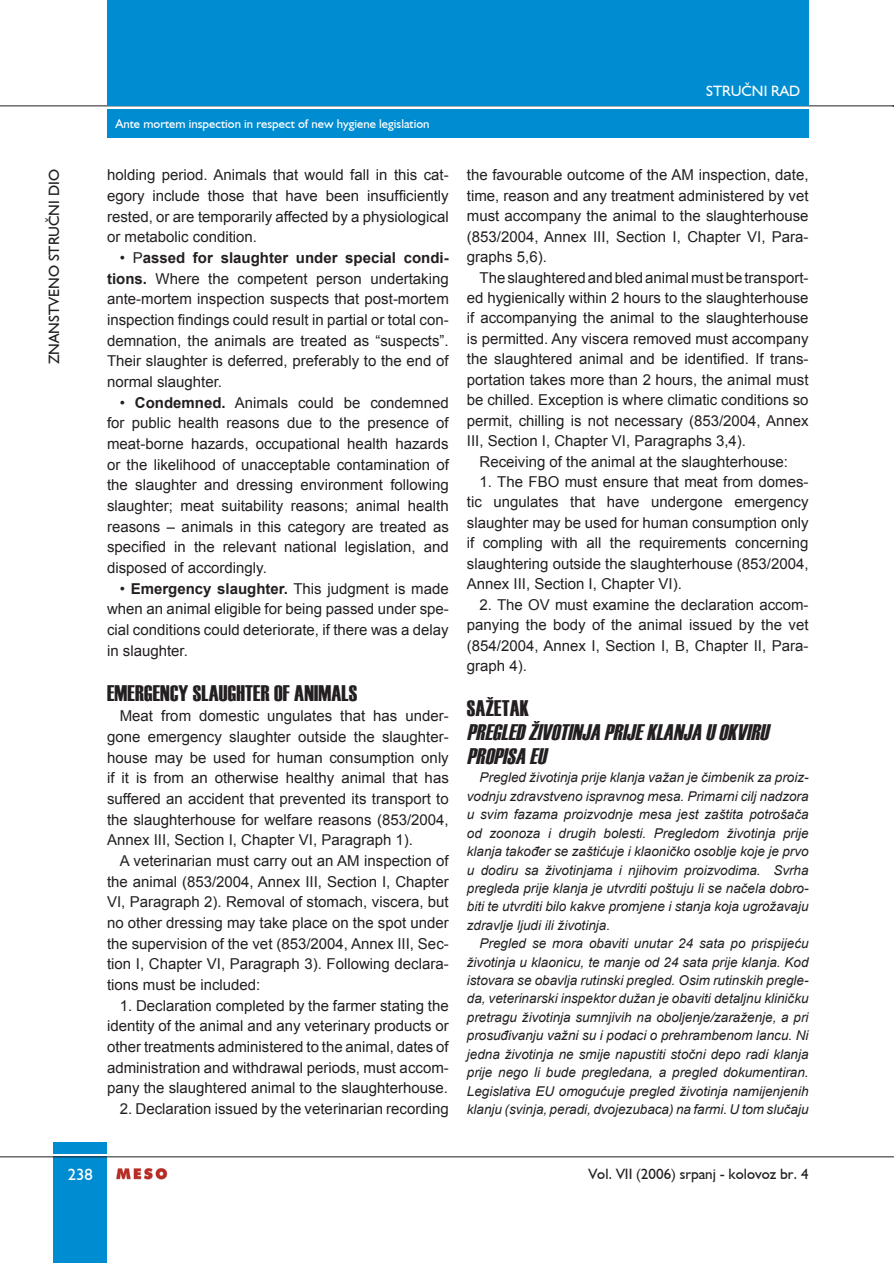
<style>
.page{position:relative;width:894px;height:1263px;background:#fff}
.page>*{position:absolute;margin:0;border:0;box-sizing:border-box;transform-origin:0 0}
.t1{font:italic 22.5px/24.2px "Haettenschweiler";color:#231f20}
.t2{font:22.5px "Haettenschweiler";letter-spacing:.01em;color:#231f20}
.t3{font:16.5px "Humanist 521 BT";color:#fff}
.t4{font:15px/20.7px "Arial";color:#231f20;text-align:justify}
.t5{font:15px "Humanist 521 BT";color:#231f20}
.t6{font:15px "Humanist 521 BT";color:#fff}
.t7{font:italic 13.5px/18.5px "Arial";color:#231f20;text-align:justify}
.t8{font:12.75px "Humanist 521 BT";color:#fff}
.s1{font-weight:700}
</style>
<div class="page">
<svg style="left:116px;top:1168px;width:51px;height:11px"></svg>
<div style="left:54px;top:1156px;width:53px;height:106px;background:#008cd0"></div>
<hr style="left:0;top:1156px;width:894px;height:1px;background:#231f20">
<div style="left:54px;top:1142px;width:53px;height:11px;background:#008cd0"></div>
<hr style="left:0;top:105px;width:894px;height:1px;background:#231f20">
<div style="left:107px;top:0;width:702px;height:106px;background:#008cd0"></div>
<div style="left:107px;top:109px;width:702px;height:28px;background:#008cd0"></div>
<p class="t5" style="left:45px;top:364px;width:196px;rotate:-90deg">ZNANSTVENO STRUČNI DIO</p>
<p class="t8" style="left:116px;top:116px;width:315px">Ante mortem inspection in respect of new hygiene legislation</p>
<p class="t4" style="left:107px;top:165px;width:343px">holding period. Animals that would fall in this cat&shy;egory include those that have been insufficiently rested, or are temporarily affected by a physiological or metabolic condition.</p>
<p class="t4" style="left:107px;top:247px;width:343px;text-indent:13px">• P<span class="s1">assed for slaughter under special condi&shy;tions.</span> Where the competent person undertaking ante-mortem inspection suspects that post-mortem inspection findings could result in partial or total con&shy;demnation, the animals are treated as “suspects”.<br>Their slaughter is deferred, preferably to the end of normal slaughter.</p>
<p class="t4" style="left:107px;top:392px;width:343px;text-indent:13px">• <span class="s1">Condemned.</span> Animals could be condemned for public health reasons due to the presence of meat-borne hazards, occupational health hazards or the likelihood of unacceptable contamination of the slaughter and dressing environment following slaughter; meat suitability reasons; animal health reasons – animals in this category are treated as specified in the relevant national legislation, and disposed of accordingly.</p>
<p class="t4" style="left:107px;top:578px;width:343px;text-indent:13px">• <span class="s1">Emergency slaughter.</span> This judgment is made when an animal eligible for being passed under spe&shy;cial conditions could deteriorate, if there was a delay in slaughter.</p>
<h1 class="t2" style="left:107px;top:677px;width:252px">EMERGENCY SLAUGHTER OF ANIMALS</h1>
<p class="t4" style="left:107px;top:705px;width:343px;text-indent:13px">Meat from domestic ungulates that has under&shy;gone emergency slaughter outside the slaughter&shy;house may be used for human consumption only if it is from an otherwise healthy animal that has suffered an accident that prevented its transport to the slaughterhouse for welfare reasons (853/2004, Annex III, Section I, Chapter VI, Paragraph 1).</p>
<p class="t4" style="left:107px;top:850px;width:343px;text-indent:13px">A veterinarian must carry out an AM inspection of the animal (853/2004, Annex III, Section I, Chapter VI, Paragraph 2). Removal of stomach, viscera, but no other dressing may take place on the spot under the supervision of the vet (853/2004, Annex III, Sec&shy;tion I, Chapter VI, Paragraph 3). Following declara&shy;tions must be included:</p>
<p class="t4" style="left:107px;top:995px;width:343px;text-indent:13px">1. Declaration completed by the farmer stating the identity of the animal and any veterinary products or other treatments administered to the animal, dates of administration and withdrawal periods, must accom&shy;pany the slaughtered animal to the slaughterhouse.</p>
<p class="t4" style="left:120px;top:1098px;width:331px">2. Declaration issued by the veterinarian recording</p>
<p class="t6" style="left:706px;top:82px;width:96px">STRUČNI RAD</p>
<p class="t4" style="left:467px;top:165px;width:343px">the favourable outcome of the AM inspection, date, time, reason and any treatment administered by vet must accompany the animal to the slaughterhouse (853/2004, Annex III, Section I, Chapter VI, Para&shy;graphs 5,6).</p>
<p class="t4" style="left:467px;top:267px;width:343px;text-indent:13px">The slaughtered and bled animal must be transport&shy;ed hygienically within 2 hours to the slaughterhouse if accompanying the animal to the slaughterhouse is permitted. Any viscera removed must accompany the slaughtered animal and be identified. If trans&shy;portation takes more than 2 hours, the animal must be chilled. Exception is where climatic conditions so permit, chilling is not necessary (853/2004, Annex III, Section I, Chapter VI, Paragraphs 3,4).</p>
<p class="t4" style="left:480px;top:451px;width:310px">Receiving of the animal at the slaughterhouse:</p>
<p class="t4" style="left:467px;top:471px;width:343px;text-indent:13px">1. The FBO must ensure that meat from domes&shy;tic ungulates that have undergone emergency slaughter may be used for human consumption only if compling with all the requirements concerning slaughtering outside the slaughterhouse (853/2004, Annex III, Section I, Chapter VI).</p>
<p class="t4" style="left:467px;top:594px;width:343px;text-indent:13px">2. The OV must examine the declaration accom&shy;panying the body of the animal issued by the vet (854/2004, Annex I, Section I, B, Chapter II, Para&shy;graph 4).</p>
<h1 class="t2" style="left:467px;top:692px;width:64px">SAŽETAK</h1>
<h1 class="t1" style="left:467px;top:719px;width:310px">PREGLEDŽIVOTINJAPRIJEKLANJAUOKVIRU<br>PROPISAEU</h1>
<p class="t7" style="left:467px;top:768px;width:343px;text-indent:13px">Pregled životinja prije klanja važan je čimbenik za proiz&shy;vodnju zdravstveno ispravnog mesa. Primarni cilj nadzora u svim fazama proizvodnje mesa jest zaštita potrošača od zoonoza i drugih bolesti. Pregledom životinja prije klanja također se zaštićuje i klaoničko osoblje koje je prvo u dodiru sa životinjama i njihovim proizvodima. Svrha pregleda prije klanja je utvrditi poštuju li se načela dobro&shy;biti te utvrditi bilo kakve promjene i stanja koja ugrožavaju zdravlje ljudi ili životinja.</p>
<p class="t7" style="left:467px;top:934px;width:343px;text-indent:13px">Pregled se mora obaviti unutar 24 sata po prispijeću životinja u klaonicu, te manje od 24 sata prije klanja. Kod istovara se obavlja rutinski pregled. Osim rutinskih pregle&shy;da, veterinarski inspektor dužan je obaviti detaljnu kliničku pretragu životinja sumnjivih na oboljenje/zaraženje, a pri prosuđivanju važni su i podaci o prehrambenom lancu. Ni jedna životinja ne smije napustiti stočni depo radi klanja prije nego li bude pregledana, a pregled dokumentiran.<br>Legislativa EU omogućuje pregled životinja namijenjenih klanju (svinja, peradi, dvojezubaca) na farmi. U tom slučaju</p>
<p class="t3" style="left:68px;top:1163px;width:26px">238</p>
<p class="t5" style="left:588px;top:1164px;width:222px">Vol. VII (2006) srpanj - kolovoz br. 4</p>
</div>
